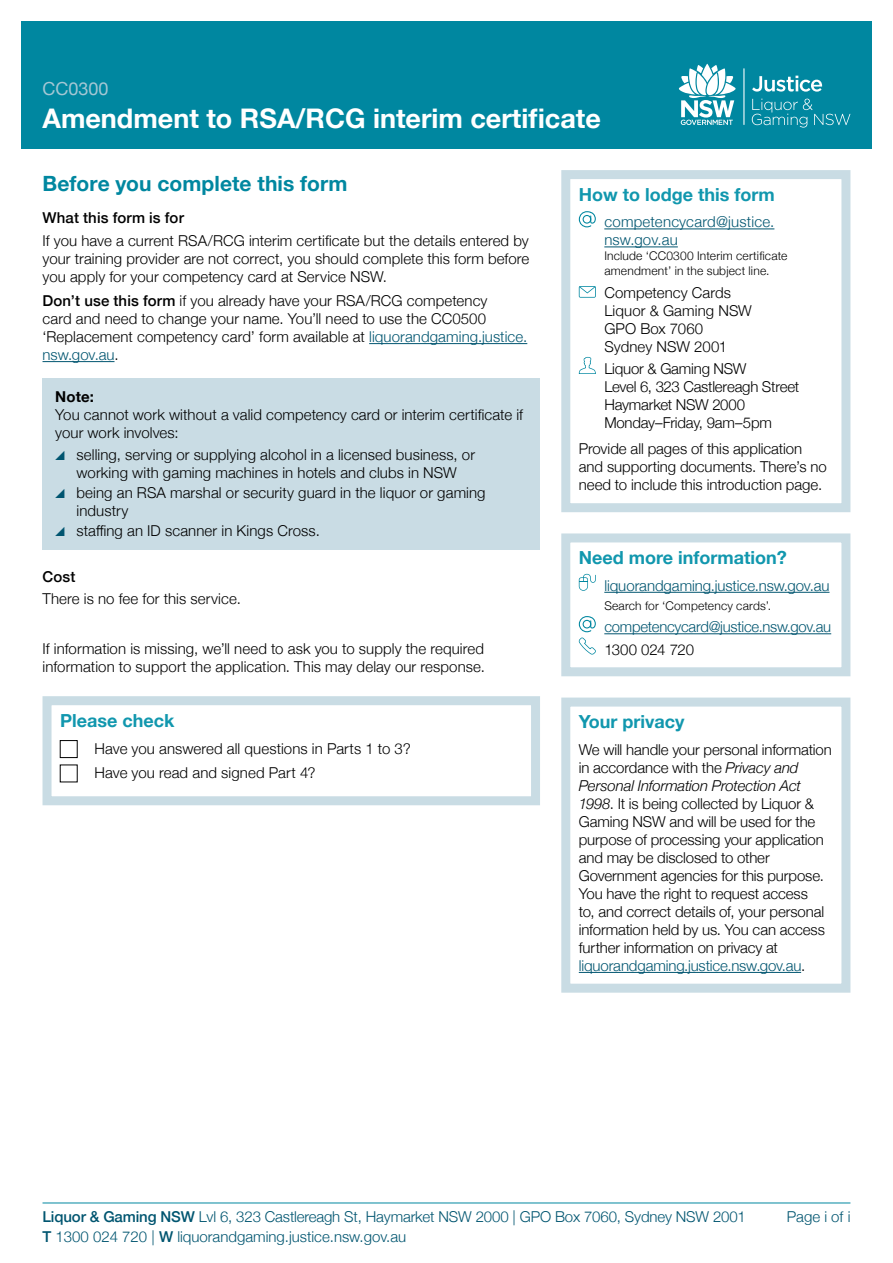
<style>
.page{position:relative;width:893px;height:1263px;background:#fff}
.page>*{position:absolute;margin:0;border:0;box-sizing:border-box;transform-origin:0 0}
.t1{font:700 27px "Helvetica Neue";color:#fff}
.Information_Page__He{font:700 21px "Helvetica Neue";letter-spacing:.005em;color:#0087a0}
.Information_Page__In{font:700 18px "Helvetica Neue";color:#1197ae}
.t2{font:18px "Helvetica Neue";color:#a4c7d4}
.Body_Copy__forms{font:300 15px/18px "Helvetica Neue";color:#000}
.Info_Page_Boxes_Body{font:300 15px/18px "Helvetica Neue";letter-spacing:-.005em;color:#000}
.Info_Page_Boxes_Body-2{font:300 15px "Helvetica Neue";letter-spacing:-.005em;color:#005570}
.P3___Notes_box_body{font:300 15px/18px "Helvetica Neue";letter-spacing:.005em;color:#000}
.Info_Page_Boxes_Body-3{font:300 15px/18px "Helvetica Neue";letter-spacing:.015em;color:#005570}
.Information_Page__Su{font:500 15px "Helvetica Neue";letter-spacing:.01em;color:#000}
.Info_Page_Boxes_Body-4{font:300 12px/15px "Helvetica Neue";letter-spacing:.015em;color:#000}
.s1{font-weight:500}
.s2{color:#005570}
.s3{font-weight:700}
.s4{font-style:italic}
</style>
<div class="page">
<hr style="left:369px;top:343px;width:158px;height:1px;background:#005570">
<hr style="left:43px;top:361px;width:72px;height:1px;background:#005570">
<div style="left:43px;top:378px;width:497px;height:73px;background:#c9dce4"></div>
<div style="left:43px;top:437px;width:497px;height:55px;background:#c9dce4"></div>
<div style="left:43px;top:475px;width:497px;height:55px;background:#c9dce4"></div>
<div style="left:43px;top:513px;width:497px;height:37px;background:#c9dce4"></div>
<div style="left:60px;top:740px;width:17px;height:18px;border:1px solid #000"></div>
<div style="left:43px;top:696px;width:497px;height:109px;border:9px solid #c9dce4"></div>
<div style="left:21px;top:21px;width:851px;height:128px;background:#0087a0"></div>
<hr style="left:743px;top:68px;width:1px;height:57px;background:#fff">
<svg style="left:679px;top:64px;width:56px;height:61px"></svg>
<svg style="left:752px;top:76px;width:70px;height:16px"></svg>
<svg style="left:752px;top:99px;width:98px;height:29px"></svg>
<hr style="left:43px;top:1202px;width:807px;height:1px;background:#0087a0">
<hr style="left:579px;top:972px;width:222px;height:1px;background:#005570">
<div style="left:561px;top:697px;width:289px;height:296px;border:9px solid #c9dce4"></div>
<hr style="left:604px;top:592px;width:225px;height:1px;background:#005570">
<hr style="left:604px;top:633px;width:227px;height:1px;background:#005570">
<svg style="left:579px;top:574px;width:17px;height:17px"></svg>
<svg style="left:579px;top:616px;width:17px;height:38px"></svg>
<div style="left:561px;top:533px;width:289px;height:143px;border:9px solid #c9dce4"></div>
<hr style="left:604px;top:229px;width:170px;height:1px;background:#005570">
<hr style="left:604px;top:247px;width:74px;height:1px;background:#005570">
<svg style="left:579px;top:211px;width:17px;height:16px"></svg>
<svg style="left:579px;top:286px;width:17px;height:12px"></svg>
<svg style="left:579px;top:357px;width:17px;height:17px"></svg>
<div style="left:561px;top:170px;width:289px;height:342px;border:9px solid #c9dce4"></div>
<p class="t2" style="left:43px;top:76px;width:68px">CC0300</p>
<h1 class="t1" style="left:43px;top:97px;width:560px">Amendment to RSA/RCG interim certificate</h1>
<h2 class="Information_Page__He" style="left:43px;top:167px;width:306px">Before you complete this form</h2>
<h3 class="Information_Page__Su" style="left:43px;top:206px;width:143px">What this form is for</h3>
<p class="Body_Copy__forms" style="left:43px;top:230px;width:488px;text-align:justify">If you have a current RSA/RCG interim certificate but the details entered by your training provider are not correct, you should complete this form before you apply for your competency card at Service NSW.</p>
<p class="Body_Copy__forms" style="left:43px;top:291px;width:486px"><span class="s1">Don’t use this form</span> if you already have your RSA/RCG competency<br>card and need to change your name. You’ll need to use the CC0500 ‘Replacement competency card’ form available at <span class="s2">liquorandgaming.justice. nsw.gov.au</span>.</p>
<p class="P3___Notes_box_body" style="left:55px;top:386px;width:469px"><span class="s3">Note:<br></span>You cannot work without a valid competency card or interim certificate if your work involves:</p>
<p class="Body_Copy__forms" style="left:55px;top:444px;width:421px;text-align:center"><span class="s2">•</span> selling, serving or supplying alcohol in a licensed business, or working with gaming machines in hotels and clubs in NSW</p>
<p class="Body_Copy__forms" style="left:77px;top:482px;width:411px;text-indent:-21px"><span class="s2">•</span> being an RSA marshal or security guard in the liquor or gaming industry</p>
<p class="Body_Copy__forms" style="left:55px;top:521px;width:266px"><span class="s2">•</span> staffing an ID scanner in Kings Cross.</p>
<h3 class="Information_Page__Su" style="left:43px;top:564px;width:34px">Cost</h3>
<p class="Body_Copy__forms" style="left:43px;top:588px;width:200px">There is no fee for this service.</p>
<p class="Body_Copy__forms" style="left:43px;top:638px;width:444px">If information is missing, we’ll need to ask you to supply the required information to support the application. This may delay our response.</p>
<p class="Information_Page__In" style="left:60px;top:706px;width:116px">Please check</p>
<p class="Body_Copy__forms" style="left:95px;top:735px;width:318px;line-height:24.5px">Have you answered all questions in Parts 1 to 3?<br>Have you read and signed Part 4?</p>
<h3 class="Information_Page__In" style="left:579px;top:180px;width:197px">How to lodge this form</h3>
<p class="Info_Page_Boxes_Body-3" style="left:604px;top:212px;width:172px">competencycard@justice. nsw.gov.au</p>
<p class="Info_Page_Boxes_Body-4" style="left:604px;top:248px;width:185px">Include ‘CC0300 Interim certificate amendment’ in the subject line.</p>
<p class="Info_Page_Boxes_Body" style="left:604px;top:282px;width:149px">Competency Cards<br>Liquor &amp; Gaming NSW<br>GPO Box 7060<br>Sydney NSW 2001</p>
<p class="Info_Page_Boxes_Body" style="left:604px;top:358px;width:196px">Liquor &amp; Gaming NSW<br>Level 6, 323 Castlereagh Street<br>Haymarket NSW 2000<br>Monday–Friday, 9am–5pm</p>
<p class="Info_Page_Boxes_Body" style="left:579px;top:439px;width:249px">Provide all pages of this application and supporting documents. There’s no need to include this introduction page.</p>
<h3 class="Information_Page__In" style="left:579px;top:544px;width:209px">Need more information?</h3>
<p class="Info_Page_Boxes_Body-2" style="left:604px;top:573px;width:227px">liquorandgaming.justice.nsw.gov.au</p>
<p class="Info_Page_Boxes_Body-4" style="left:604px;top:597px;width:168px">Search for ‘Competency cards’.</p>
<p class="Info_Page_Boxes_Body-2" style="left:604px;top:615px;width:228px">competencycard@justice.nsw.gov.au</p>
<p class="Info_Page_Boxes_Body" style="left:604px;top:639px;width:91px">1300 024 720</p>
<h3 class="Information_Page__In" style="left:579px;top:708px;width:107px">Your privacy</h3>
<p class="Body_Copy__forms" style="left:579px;top:739px;width:255px">We will handle your personal information in accordance with the <span class="s4">Privacy and Personal Information Protection Act 1998</span>. It is being collected by Liquor &amp; Gaming NSW and will be used for the purpose of processing your application and may be disclosed to other Government agencies for this purpose.<br>You have the right to request access<br>to, and correct details of, your personal information held by us. You can access further information on privacy at <span class="s2">liquorandgaming.justice.nsw.gov.au</span>.</p>
<p class="Info_Page_Boxes_Body-2" style="left:43px;top:1205px;width:705px"><span class="s1">Liquor &amp; Gaming NSW</span> Lvl 6, 323 Castlereagh St, Haymarket NSW 2000 | GPO Box 7060, Sydney NSW 2001</p>
<p class="Info_Page_Boxes_Body-2" style="left:787px;top:1205px;width:65px">Page i of i</p>
<p class="Info_Page_Boxes_Body-2" style="left:43px;top:1224px;width:365px"><span class="s1">T</span> 1300 024 720 | <span class="s1">W</span> liquorandgaming.justice.nsw.gov.au</p>
</div>
